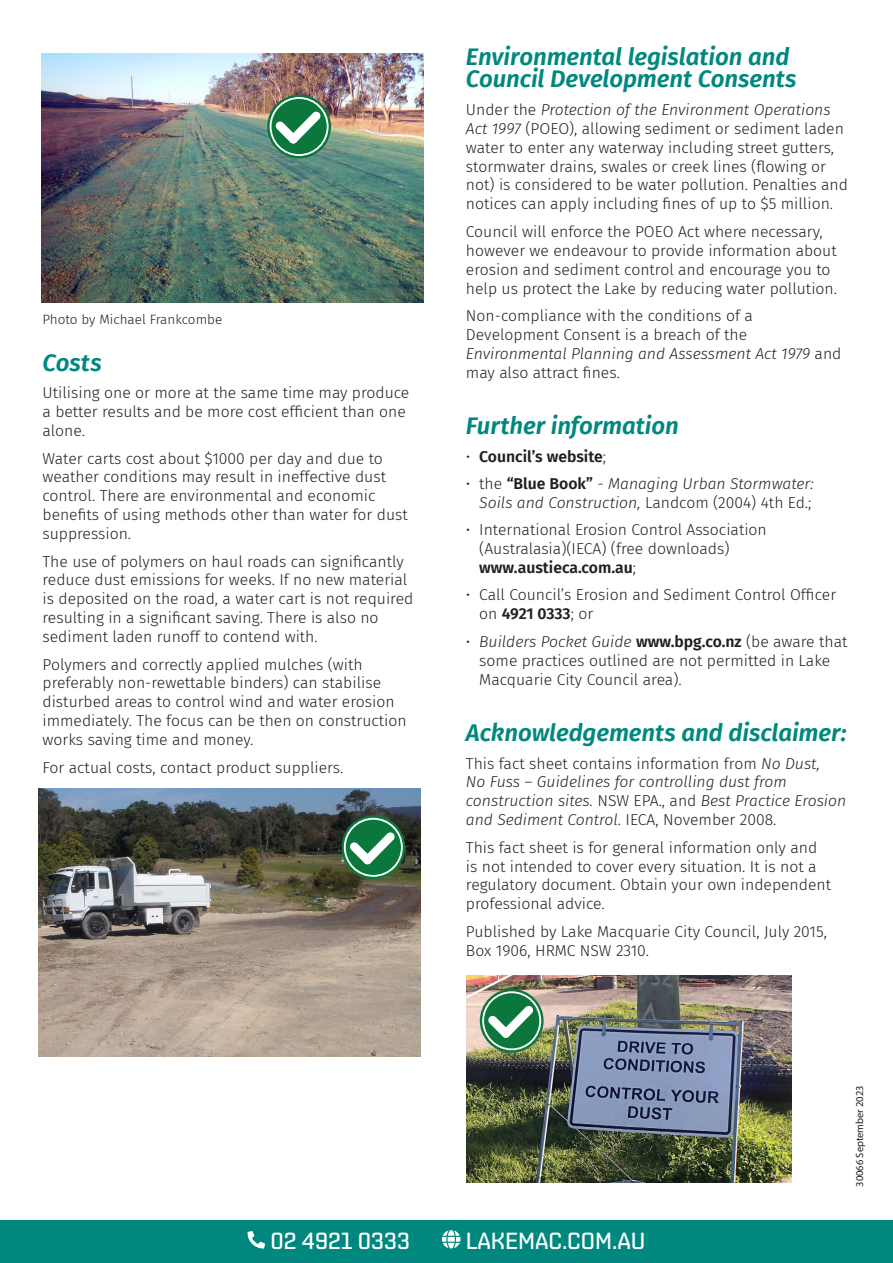
<style>
.page{position:relative;width:893px;height:1263px;background:#fff}
.page>*{position:absolute;margin:0;border:0;box-sizing:border-box;transform-origin:0 0}
.LAp_subhead_semibold_italic_green_13pt{font:italic 600 24px/22.5px "Fira Sans";letter-spacing:-.005em;color:#00887f}
.t1{font:500 23.4px "Shentox";color:#fff}
.t2{font:300 15.75px/18.9px "Fira Sans";color:#231f20}
.t3{font:italic 300 15.75px/18.9px "Fira Sans";color:#231f20;text-align:right}
.t4{font:600 15.75px "Fira Sans";color:#231f20}
.t5{font:300 13.5px "Fira Sans";color:#231f20}
.t6{font:10.5px "Myriad Pro";color:#231f20}
.s1{font-style:italic}
.s2{font-weight:300}
.s3{font-style:normal}
.s4{font-weight:600;font-style:normal}
.s5{font-weight:600}
</style>
<div class="page">
<img style="left:41px;top:54px;width:383px;height:248px">
<svg style="left:267px;top:95px;width:64px;height:63px"></svg>
<svg style="left:270px;top:97px;width:59px;height:59px"></svg>
<img style="left:38px;top:788px;width:383px;height:268px">
<img style="left:467px;top:975px;width:324px;height:207px">
<svg style="left:480px;top:989px;width:64px;height:63px"></svg>
<svg style="left:482px;top:991px;width:59px;height:59px"></svg>
<svg style="left:341px;top:815px;width:64px;height:64px"></svg>
<svg style="left:344px;top:818px;width:59px;height:59px"></svg>
<div style="left:0;top:1220px;width:893px;height:43px;background:#00887f"></div>
<svg style="left:247px;top:1231px;width:18px;height:17px"></svg>
<svg style="left:442px;top:1230px;width:19px;height:18px"></svg>
<p class="t5" style="left:43px;top:309px;width:181px">Photo by Michael Frankcombe</p>
<p class="LAp_subhead_semibold_italic_green_13pt" style="left:43px;top:350px;width:61px">Costs</p>
<p class="t2" style="left:43px;top:383px;width:368px">Utilising one or more at the same time may produce a better results and be more cost efficient than one alone.</p>
<p class="t2" style="left:43px;top:448px;width:367px">Water carts cost about $1000 per day and due to weather conditions may result in ineffective dust control. There are environmental and economic benefits of using methods other than water for dust suppression.</p>
<p class="t2" style="left:43px;top:551px;width:372px">The use of polymers on haul roads can significantly reduce dust emissions for weeks. If no new material is deposited on the road, a water cart is not required resulting in a significant saving. There is also no sediment laden runoff to contend with.</p>
<p class="t2" style="left:43px;top:654px;width:366px">Polymers and correctly applied mulches (with preferably non-rewettable binders) can stabilise disturbed areas to control wind and water erosion immediately. The focus can be then on construction works saving time and money.</p>
<p class="t2" style="left:43px;top:757px;width:302px">For actual costs, contact product suppliers.</p>
<p class="LAp_subhead_semibold_italic_green_13pt" style="left:466px;top:44px;width:332px">Environmental legislation and<br>Council Development Consents</p>
<p class="t2" style="left:466px;top:100px;width:383px">Under the <span class="s1">Protection of the Environment Operations Act 1997</span> (POEO), allowing sediment or sediment laden water to enter any waterway including street gutters, stormwater drains, swales or creek lines (flowing or not) is considered to be water pollution. Penalties and notices can apply including fines of up to $5 million.</p>
<p class="t2" style="left:466px;top:222px;width:373px">Council will enforce the POEO Act where necessary, however we endeavour to provide information about erosion and sediment control and encourage you to help us protect the Lake by reducing water pollution.</p>
<p class="t2" style="left:466px;top:306px;width:377px">Non-compliance with the conditions of a Development Consent is a breach of the <span class="s1">Environmental Planning and Assessment Act 1979</span> and may also attract fines.</p>
<p class="LAp_subhead_semibold_italic_green_13pt" style="left:466px;top:413px;width:214px">Further information</p>
<p class="t4" style="left:466px;top:443px;width:142px"><span class="s2">•</span> Council’s website<span class="s2">;</span></p>
<p class="t3" style="left:466px;top:474px;width:349px"><span class="s3">• the</span> <span class="s4">“Blue Book”</span> <span class="s3">-</span> Managing Urban Stormwater:<br>Soils and Construction, <span class="s3">Landcom (2004) 4th Ed.;</span></p>
<p class="t2" style="left:479px;top:520px;width:289px;text-indent:-13px">• International Erosion Control Association (Australasia)(IECA) (free downloads) <span class="s5">www.austieca.com.au</span>;</p>
<p class="t2" style="left:479px;top:585px;width:359px;text-indent:-13px">• Call Council’s Erosion and Sediment Control Officer on <span class="s5">4921 0333</span>; or</p>
<p class="t2" style="left:479px;top:632px;width:370px;text-indent:-13px">• <span class="s1">Builders Pocket Guide</span> <span class="s5">www.bpg.co.nz</span> (be aware that some practices outlined are not permitted in Lake<br>Macquarie City Council area).</p>
<p class="LAp_subhead_semibold_italic_green_13pt" style="left:466px;top:720px;width:382px">Acknowledgements and disclaimer:</p>
<p class="t3" style="left:466px;top:753px;width:382px;text-align:left"><span class="s3">This fact sheet contains information from</span> No Dust,<br>No Fuss – Guidelines for controlling dust from construction sites. <span class="s3">NSW EPA., and</span> Best Practice Erosion and Sediment Control. <span class="s3">IECA, November 2008.</span></p>
<p class="t2" style="left:466px;top:838px;width:367px">This fact sheet is for general information only and is not intended to cover every situation. It is not a regulatory document. Obtain your own independent professional advice.</p>
<p class="t2" style="left:466px;top:922px;width:363px">Published by Lake Macquarie City Council, July 2015,<br>Box 1906, HRMC NSW 2310.</p>
<p class="t1" style="left:270px;top:1226px;width:141px">02 4921 0333</p>
<p class="t1" style="left:466px;top:1226px;width:181px">LAKEMAC.COM.AU</p>
<p class="t6" style="left:853px;top:1187px;width:103px;rotate:-90deg">30066 September 2023</p>
</div>
